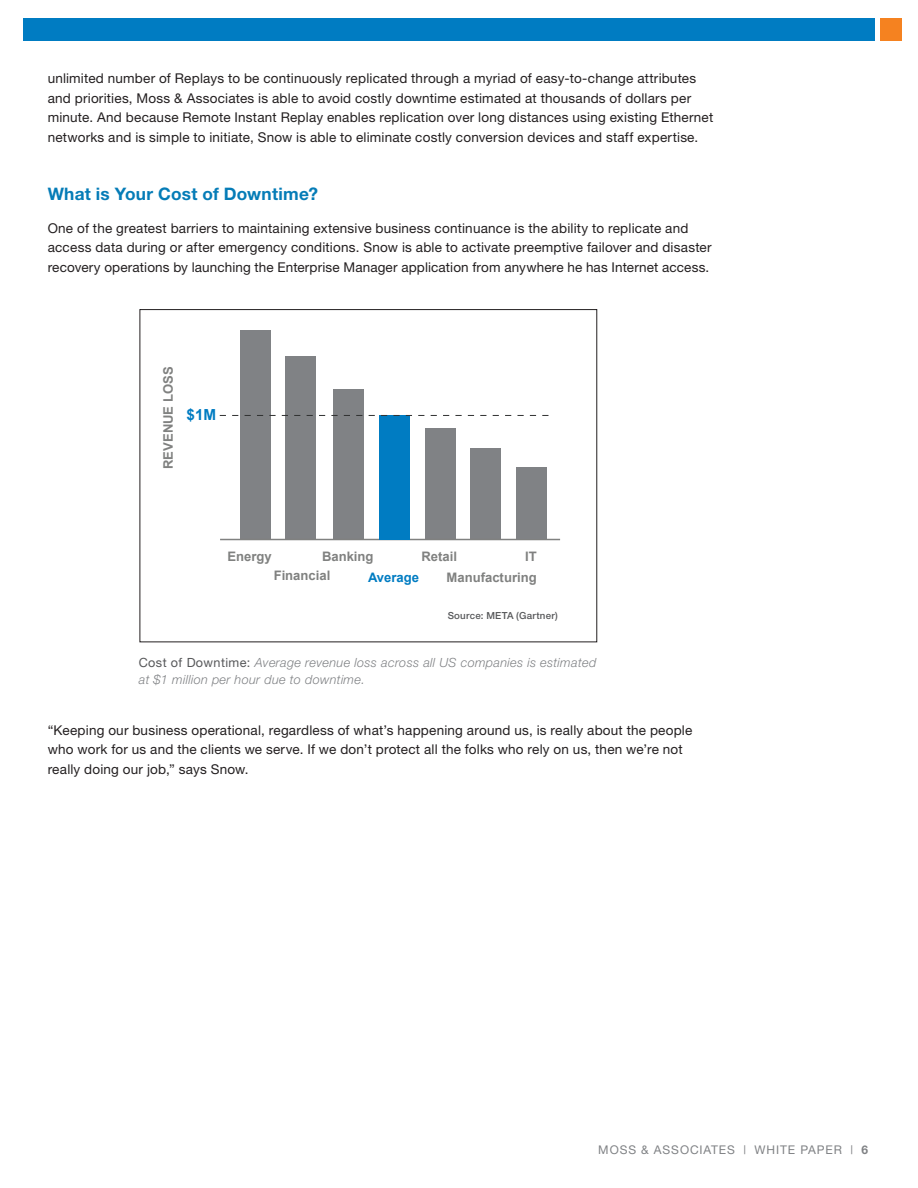
<style>
.page{position:relative;width:918px;height:1188px;background:#fff}
.page>*{position:absolute;margin:0;border:0;box-sizing:border-box;transform-origin:0 0}
.t1{font:700 17.25px "Helvetica Neue";letter-spacing:.015em;color:#057cb7}
.t2{font:700 15.3px "Arial";color:#007cc2}
.t3{font:13.5px/19.5px "Helvetica Neue";letter-spacing:.015em;color:#231f20}
.t4{font:700 13.05px/21.3px "Arial";color:#808180}
.t5{font:700 13.05px "Arial";color:#007cc2}
.t6{font:italic 300 12.6px/16.5px "Helvetica Neue";letter-spacing:.025em;color:#808285}
.t7{font:12px "Helvetica Neue";letter-spacing:.075em;color:#808285}
.t8{font:500 9.75px "Helvetica Neue";letter-spacing:.025em;color:#57585a}
.s1{font-weight:400;font-style:normal;color:#57585a}
.s2{font-weight:700}
</style>
<div class="page">
<div style="left:24px;top:18px;width:851px;height:22px;background:#007cc2"></div>
<div style="left:880px;top:18px;width:22px;height:22px;background:#f58220"></div>
<div style="left:333px;top:389px;width:31px;height:150px;background:#808285"></div>
<div style="left:285px;top:356px;width:31px;height:183px;background:#808285"></div>
<div style="left:240px;top:330px;width:31px;height:209px;background:#808285"></div>
<div style="left:425px;top:428px;width:30px;height:111px;background:#808285"></div>
<div style="left:470px;top:448px;width:31px;height:91px;background:#808285"></div>
<hr style="left:220px;top:539px;width:340px;height:1px;background:#808180">
<div style="left:379px;top:415px;width:31px;height:124px;background:#007cc2"></div>
<div style="left:516px;top:467px;width:31px;height:72px;background:#808285"></div>
<svg style="left:220px;top:415px;width:328px;height:1px"></svg>
<p class="t3" style="left:48px;top:70px;width:667px">unlimited number of Replays to be continuously replicated through a myriad of easy-to-change attributes and priorities, Moss &amp; Associates is able to avoid costly downtime estimated at thousands of dollars per minute. And because Remote Instant Replay enables replication over long distances using existing Ethernet networks and is simple to initiate, Snow is able to eliminate costly conversion devices and staff expertise.</p>
<p class="t1" style="left:48px;top:188px;width:272px">What is Your Cost of Downtime?</p>
<p class="t3" style="left:48px;top:219px;width:665px">One of the greatest barriers to maintaining extensive business continuance is the ability to replicate and access data during or after emergency conditions. Snow is able to activate preemptive failover and disaster recovery operations by launching the Enterprise Manager application from anywhere he has Internet access.</p>
<p class="t4" style="left:158px;top:469px;width:104px;rotate:-90deg">REVENUE LOSS</p>
<p class="t2" style="left:187px;top:406px;width:31px">$1M</p>
<p class="t4" style="left:228px;top:546px;width:46px">Energy</p>
<p class="t4" style="left:525px;top:546px;width:13px">IT</p>
<p class="t4" style="left:322px;top:546px;width:53px">Banking</p>
<p class="t5" style="left:368px;top:570px;width:53px">Average</p>
<p class="t4" style="left:447px;top:546px;width:92px;text-indent:-25px">Retail<br>Manufacturing</p>
<p class="t4" style="left:274px;top:565px;width:58px">Financial</p>
<p class="t8" style="left:448px;top:612px;width:112px">Source: META (Gartner)</p>
<p class="t6" style="left:139px;top:655px;width:459px"><span class="s1">Cost of Downtime:</span> Average revenue loss across all US companies is estimated at $1 million per hour due to downtime.</p>
<p class="t3" style="left:48px;top:722px;width:646px">“Keeping our business operational, regardless of what’s happening around us, is really about the people who work for us and the clients we serve. If we don’t protect all the folks who rely on us, then we’re not really doing our job,” says Snow.</p>
<p class="t7" style="left:598px;top:1145px;width:271px">MOSS &amp; ASSOCIATES | WHITE PAPER | <span class="s2">6</span></p>
</div>
